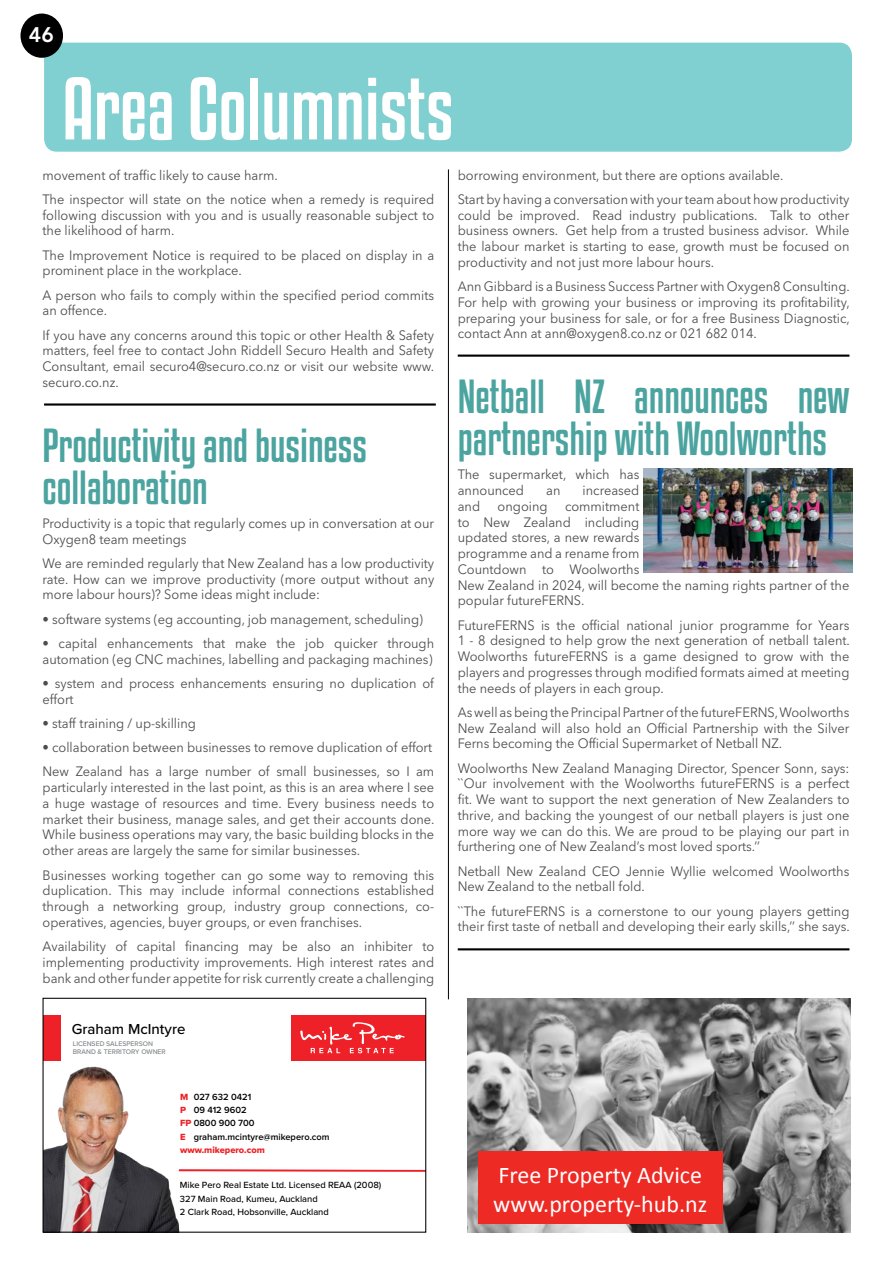
<style>
.page{position:relative;width:893px;height:1263px;background:#fff}
.page>*{position:absolute;margin:0;border:0;box-sizing:border-box;transform-origin:0 0}
.t1{font:78px "Kenyan Coffee Rg";color:#fff}
.t2{font:42px/42px "Kenyan Coffee Rg";color:#4ba49f}
.t3{font:24px/28.8px "Calibri";color:#fff}
.t4{font:800 21px "Avenir LT Std";color:#fff}
.t5{font:500 15px "Proxima Nova";color:#000}
.t6{font:13.5px/15.8px "Avenir Next LT Pro";color:#4d4d4f;text-align:justify;scale:.95 1}
.t7{font:500 9.3px/13.4px "Proxima Nova";color:#000}
.t8{font:600 9.3px/13.4px "Proxima Nova";color:#000}
.t9{font:9.3px/13.4px "Proxima Nova Extrabld";color:#ed2127}
.t10{font:500 6.9px/8.2px "Proxima Nova";color:#808285}
.s1{font-family:"Proxima Nova";font-weight:600;color:#000}
</style>
<div class="page">
<div style="left:44px;top:43px;width:808px;height:109px;background:#80cfd1;border-radius:13px"></div>
<div style="left:21px;top:14px;width:42px;height:44px;background:#000;border-radius:50%"></div>
<hr style="left:448px;top:169px;width:1px;height:830px;background:#000">
<hr style="left:44px;top:403px;width:392px;height:3px;background:#000">
<hr style="left:458px;top:355px;width:391px;height:2px;background:#000">
<img style="left:644px;top:468px;width:208px;height:104px">
<img style="left:45px;top:1044px;width:135px;height:187px">
<div style="left:43px;top:1015px;width:17px;height:46px;background:#ed2127"></div>
<div style="left:291px;top:1015px;width:135px;height:46px;background:#ed2127"></div>
<svg style="left:300px;top:1022px;width:105px;height:31px"></svg>
<svg style="left:178px;top:1168px;width:246px;height:4px"></svg>
<hr style="left:179px;top:1170px;width:247px;height:1px;background:#ed2127">
<div style="left:43px;top:998px;width:383px;height:235px;border:1px solid #000"></div>
<img style="left:468px;top:999px;width:382px;height:234px">
<div style="left:478px;top:1151px;width:244px;height:72px;background:#ee2a25"></div>
<hr style="left:458px;top:948px;width:391px;height:2px;background:#000">
<p class="t4" style="left:29px;top:22px;width:26px">46</p>
<p class="t1" style="left:63px;top:56px;width:393px">Area Columnists</p>
<p class="t6" style="left:43px;top:167px;width:249px">movement of traffic likely to cause harm.</p>
<p class="t6" style="left:43px;top:191px;width:414px">The inspector will state on the notice when a remedy is required following discussion with you and is usually reasonable subject to the likelihood of harm.</p>
<p class="t6" style="left:43px;top:247px;width:414px">The Improvement Notice is required to be placed on display in a prominent place in the workplace.</p>
<p class="t6" style="left:43px;top:287px;width:414px">A person who fails to comply within the specified period commits an offence.</p>
<p class="t6" style="left:43px;top:327px;width:414px">If you have any concerns around this topic or other Health &amp; Safety matters, feel free to contact John Riddell Securo Health and Safety Consultant, email securo4@securo.co.nz or visit our website www. securo.co.nz.</p>
<p class="t6" style="left:458px;top:167px;width:345px">borrowing environment, but there are options available.</p>
<p class="t6" style="left:458px;top:191px;width:414px">Start by having a conversation with your team about how productivity could be improved. Read industry publications. Talk to other business owners. Get help from a trusted business advisor. While the labour market is starting to ease, growth must be focused on productivity and not just more labour hours.</p>
<p class="t6" style="left:458px;top:278px;width:414px">Ann Gibbard is a Business Success Partner with Oxygen8 Consulting.<br>For help with growing your business or improving its profitability, preparing your business for sale, or for a free Business Diagnostic, contact Ann at ann@oxygen8.co.nz or 021 682 014.</p>
<p class="t2" style="left:458px;top:374px;width:393px">Netball NZ announces new partnership with Woolworths</p>
<p class="t6" style="left:458px;top:467px;width:193px">The supermarket, which has announced</p>
<p class="t2" style="left:43px;top:422px;width:326px">Productivity and business collaboration</p>
<p class="t6" style="left:43px;top:515px;width:414px">Productivity is a topic that regularly comes up in conversation at our<br>Oxygen8 team meetings</p>
<p class="t6" style="left:43px;top:555px;width:414px">We are reminded regularly that New Zealand has a low productivity rate. How can we improve productivity (more output without any more labour hours)? Some ideas might include:</p>
<p class="t6" style="left:43px;top:611px;width:402px">• software systems (eg accounting, job management, scheduling)</p>
<p class="t6" style="left:43px;top:635px;width:414px">• capital enhancements that make the job quicker through automation (eg CNC machines, labelling and packaging machines)</p>
<p class="t6" style="left:43px;top:675px;width:414px">• system and process enhancements ensuring no duplication of effort</p>
<p class="t6" style="left:43px;top:715px;width:163px">• staff training / up-skilling</p>
<p class="t6" style="left:43px;top:739px;width:412px">• collaboration between businesses to remove duplication of effort</p>
<p class="t6" style="left:43px;top:764px;width:414px">New Zealand has a large number of small businesses, so I am particularly interested in the last point, as this is an area where I see a huge wastage of resources and time. Every business needs to market their business, manage sales, and get their accounts done.<br>While business operations may vary, the basic building blocks in the other areas are largely the same for similar businesses.</p>
<p class="t6" style="left:43px;top:867px;width:414px">Businesses working together can go some way to removing this duplication. This may include informal connections established through a networking group, industry group connections, co&shy;operatives, agencies, buyer groups, or even franchises.</p>
<p class="t6" style="left:43px;top:938px;width:414px">Availability of capital financing may be also an inhibiter to implementing productivity improvements. High interest rates and bank and other funder appetite for risk currently create a challenging</p>
<p class="t6" style="left:546px;top:482px;width:17px">an</p>
<p class="t6" style="left:583px;top:482px;width:61px">increased</p>
<p class="t6" style="left:458px;top:498px;width:25px">and</p>
<p class="t6" style="left:498px;top:498px;width:54px">ongoing</p>
<p class="t6" style="left:458px;top:498px;width:414px;text-align:left;text-indent:107px">commitment<br>to New Zealand including<br>updated stores, a new rewards<br>programme and a rename from<br>Countdown to Woolworths<br>New Zealand in 2024, will become the naming rights partner of the popular futureFERNS.</p>
<p class="t6" style="left:458px;top:617px;width:414px">FutureFERNS is the official national junior programme for Years 1 - 8 designed to help grow the next generation of netball talent.<br>Woolworths futureFERNS is a game designed to grow with the players and progresses through modified formats aimed at meeting the needs of players in each group.</p>
<p class="t6" style="left:458px;top:704px;width:414px">As well as being the Principal Partner of the futureFERNS, Woolworths New Zealand will also hold an Official Partnership with the Silver Ferns becoming the Official Supermarket of Netball NZ.</p>
<p class="t6" style="left:458px;top:760px;width:414px">Woolworths New Zealand Managing Director, Spencer Sonn, says: ``Our involvement with the Woolworths futureFERNS is a perfect fit. We want to support the next generation of New Zealanders to thrive, and backing the youngest of our netball players is just one more way we can do this. We are proud to be playing our part in furthering one of New Zealand’s most loved sports.’’</p>
<p class="t6" style="left:458px;top:863px;width:414px">Netball New Zealand CEO Jennie Wyllie welcomed Woolworths<br>New Zealand to the netball fold.</p>
<p class="t6" style="left:458px;top:903px;width:414px">``The futureFERNS is a cornerstone to our young players getting their first taste of netball and developing their early skills,’’ she says.</p>
<p class="t5" style="left:72px;top:1018px;width:115px">Graham McIntyre</p>
<p class="t10" style="left:73px;top:1039px;width:94px">LICENSED SALESPERSON<br>BRAND &amp; TERRITORY OWNER</p>
<p class="t9" style="left:180px;top:1090px;width:86px">M<br>P<br>FP <span class="s1">0800 900 700<br></span>E www.mikepero.com</p>
<p class="t8" style="left:194px;top:1089px;width:59px">027 632 0421<br>09 412 9602</p>
<p class="t8" style="left:194px;top:1129px;width:137px">graham.mcintyre@mikepero.com</p>
<p class="t7" style="left:180px;top:1178px;width:203px">Mike Pero Real Estate Ltd. Licensed REAA (2008)<br>327 Main Road, Kumeu, Auckland<br>2 Clark Road, Hobsonville, Auckland</p>
<p class="t3" style="left:493px;top:1161px;width:215px">Free Property Advice www.property-hub.nz</p>
</div>
